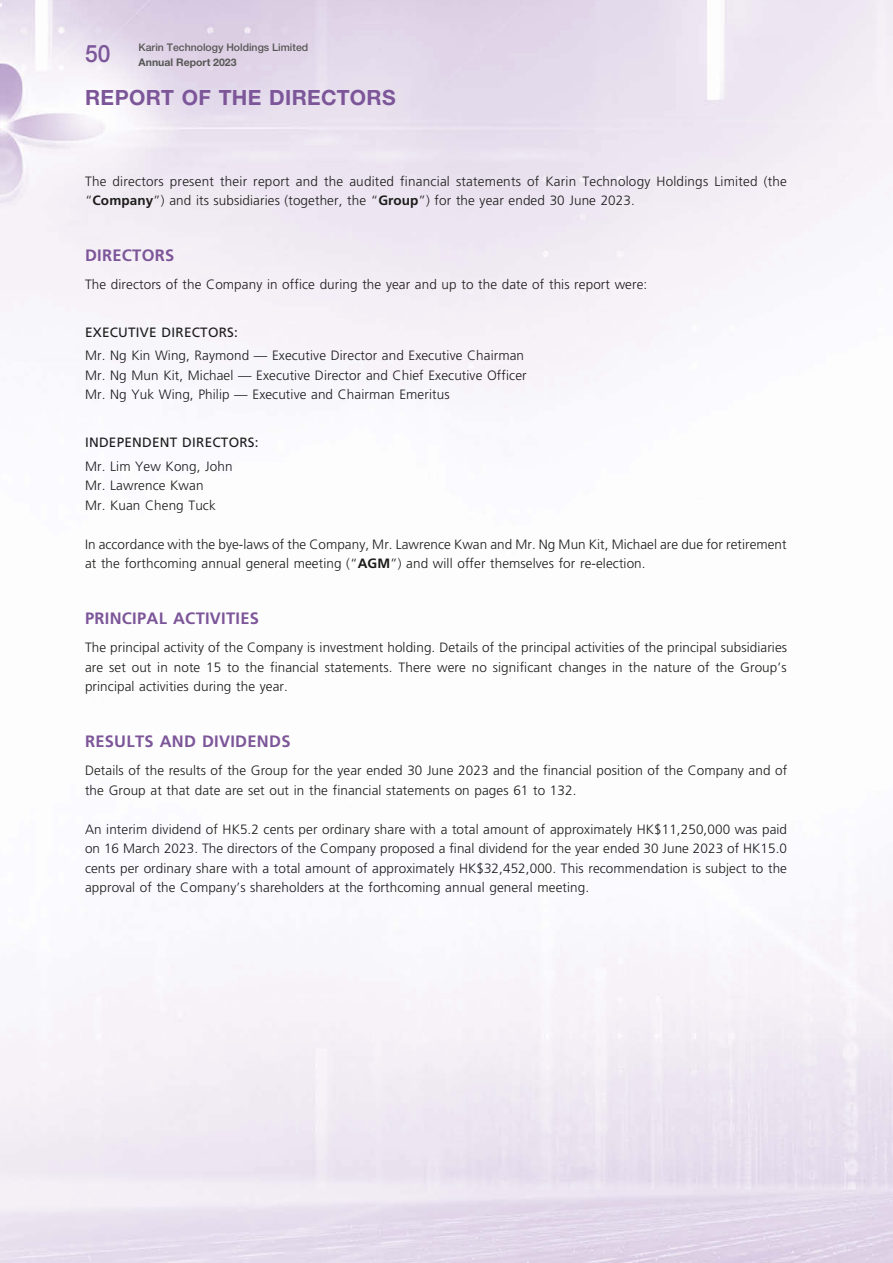
<style>
.page{position:relative;width:893px;height:1263px;background:#fff}
.page>*{position:absolute;margin:0;border:0;box-sizing:border-box;transform-origin:0 0}
.t1{font:500 24px "Helvetica Neue LT Std";color:#7c5699;scale:.95 1}
.t2{font:700 21px "Helvetica Neue LT Std";letter-spacing:.02em;color:#7c5699}
.t3{font:700 16.5px "Frutiger LT Std";letter-spacing:.015em;color:#7c5699}
.t4{font:300 13.5px/19.5px "Frutiger LT Std";letter-spacing:.005em;color:#1c1c1b}
.t5{font:13.5px "Frutiger LT Std";letter-spacing:.015em;color:#1c1c1b}
.t6{font:500 10.5px "Helvetica Neue LT Std";color:#575756}
.t7{font:700 10.5px "Helvetica Neue LT Std";color:#575756}
.s1{font-weight:700}
</style>
<div class="page">
<p class="t6" style="left:139px;top:41px;width:171px">Karin Technology Holdings Limited</p>
<h1 class="t1" style="left:85px;top:40px;width:28px">50</h1>
<p class="t7" style="left:139px;top:56px;width:100px">Annual Report 2023</p>
<h2 class="t2" style="left:85px;top:84px;width:312px">REPORT OF THE DIRECTORS</h2>
<p class="t4" style="left:85px;top:171px;width:703px">The directors present their report and the audited financial statements of Karin Technology Holdings Limited (the “<span class="s1">Company</span>”) and its subsidiaries (together, the “<span class="s1">Group</span>”) for the year ended 30 June 2023.</p>
<p class="t3" style="left:85px;top:246px;width:91px">DIRECTORS</p>
<p class="t4" style="left:85px;top:275px;width:564px">The directors of the Company in office during the year and up to the date of this report were:</p>
<p class="t5" style="left:85px;top:324px;width:154px">EXECUTIVE DIRECTORS:</p>
<p class="t4" style="left:85px;top:346px;width:443px">Mr. Ng Kin Wing, Raymond — Executive Director and Executive Chairman<br>Mr. Ng Mun Kit, Michael — Executive Director and Chief Executive Officer<br>Mr. Ng Yuk Wing, Philip — Executive and Chairman Emeritus</p>
<p class="t5" style="left:85px;top:434px;width:175px">INDEPENDENT DIRECTORS:</p>
<p class="t4" style="left:85px;top:456px;width:149px">Mr. Lim Yew Kong, John<br>Mr. Lawrence Kwan<br>Mr. Kuan Cheng Tuck</p>
<p class="t4" style="left:85px;top:534px;width:703px">In accordance with the bye-laws of the Company, Mr. Lawrence Kwan and Mr. Ng Mun Kit, Michael are due for retirement at the forthcoming annual general meeting (“<span class="s1">AGM</span>”) and will offer themselves for re-election.</p>
<p class="t3" style="left:85px;top:609px;width:176px">PRINCIPAL ACTIVITIES</p>
<p class="t4" style="left:85px;top:638px;width:704px;text-align:justify">The principal activity of the Company is investment holding. Details of the principal activities of the principal subsidiaries are set out in note 15 to the financial statements. There were no significant changes in the nature of the Group’s principal activities during the year.</p>
<p class="t3" style="left:85px;top:732px;width:207px">RESULTS AND DIVIDENDS</p>
<p class="t4" style="left:85px;top:761px;width:704px">Details of the results of the Group for the year ended 30 June 2023 and the financial position of the Company and of the Group at that date are set out in the financial statements on pages 61 to 132.</p>
<p class="t4" style="left:85px;top:819px;width:704px;text-align:justify">An interim dividend of HK5.2 cents per ordinary share with a total amount of approximately HK$11,250,000 was paid on 16 March 2023. The directors of the Company proposed a final dividend for the year ended 30 June 2023 of HK15.0 cents per ordinary share with a total amount of approximately HK$32,452,000. This recommendation is subject to the approval of the Company’s shareholders at the forthcoming annual general meeting.</p>
</div>
